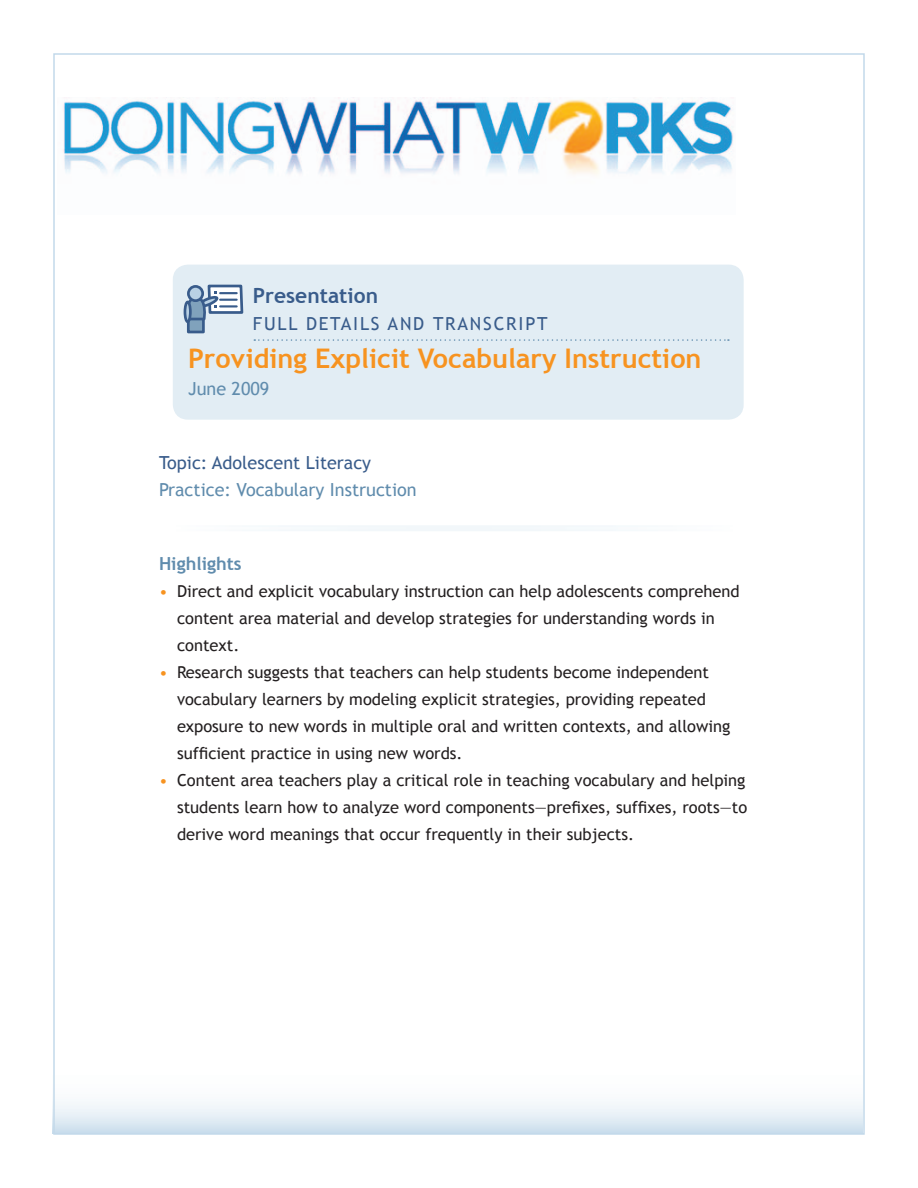
<style>
.page{position:relative;width:918px;height:1188px;background:#fff}
.page>*{position:absolute;margin:0;border:0;box-sizing:border-box;transform-origin:0 0}
.t1{font:700 27px "Trebuchet MS";color:#f79320}
.t2{font:700 21px "Trebuchet MS";color:#395c8b}
.t3{font:18px "Trebuchet MS";color:#395c8b}
.t4{font:18px "Trebuchet MS";color:#608cad}
.t5{font:700 18px "Trebuchet MS";color:#608cad}
.t6{font:16.5px/27px "Trebuchet MS";color:#231f20}
.s1{color:#f79320}
</style>
<div class="page">
<svg style="left:56px;top:1102px;width:806px;height:30px"></svg>
<div style="left:171px;top:525px;width:564px;height:6px;border:2px solid #fff"></div>
<div style="left:173px;top:265px;width:571px;height:155px;background:#e2edf4;border-radius:15px"></div>
<svg style="left:254px;top:339px;width:475px;height:2px"></svg>
<div style="left:187px;top:314px;width:18px;height:19px;background:#80a2bc;border:3px solid #395c8b"></div>
<div style="left:184px;top:301px;width:8px;height:22px;border:3px solid #395c8b;border-radius:50%"></div>
<svg style="left:183px;top:284px;width:61px;height:38px"></svg>
<img style="left:63px;top:97px;width:670px;height:78px">
<p class="t2" style="left:253px;top:282px;width:127px">Presentation</p>
<p class="t3" style="left:253px;top:313px;width:88px">Full Detail</p>
<p class="t3" style="left:371px;top:313px;width:135px">s and Transcript</p>
<h1 class="t1" style="left:188px;top:341px;width:515px">Providing Explicit Vocabulary Instruction</h1>
<p class="t4" style="left:188px;top:378px;width:83px">June 2009</p>
<p class="t3" style="left:159px;top:452px;width:214px">Topic: Adolescent Literacy</p>
<p class="t4" style="left:159px;top:479px;width:259px">Practice: Vocabulary Instruction</p>
<p class="t5" style="left:159px;top:552px;width:84px">Highlights</p>
<p class="t6" style="left:177px;top:578px;width:564px;text-indent:-18px"><span class="s1">•</span> Direct and explicit vocabulary instruction can help adolescents comprehend content area material and develop strategies for understanding words in context.</p>
<p class="t6" style="left:177px;top:659px;width:555px;text-indent:-18px"><span class="s1">•</span> Research suggests that teachers can help students become independent vocabulary learners by modeling explicit strategies, providing repeated exposure to new words in multiple oral and written contexts, and allowing sufficient practice in using new words.</p>
<p class="t6" style="left:177px;top:767px;width:572px;text-align:justify;text-indent:-18px"><span class="s1">•</span> Content area teachers play a critical role in teaching vocabulary and helping students learn how to analyze word components—prefixes, suffixes, roots—to derive word meanings that occur frequently in their subjects.</p>
</div>
